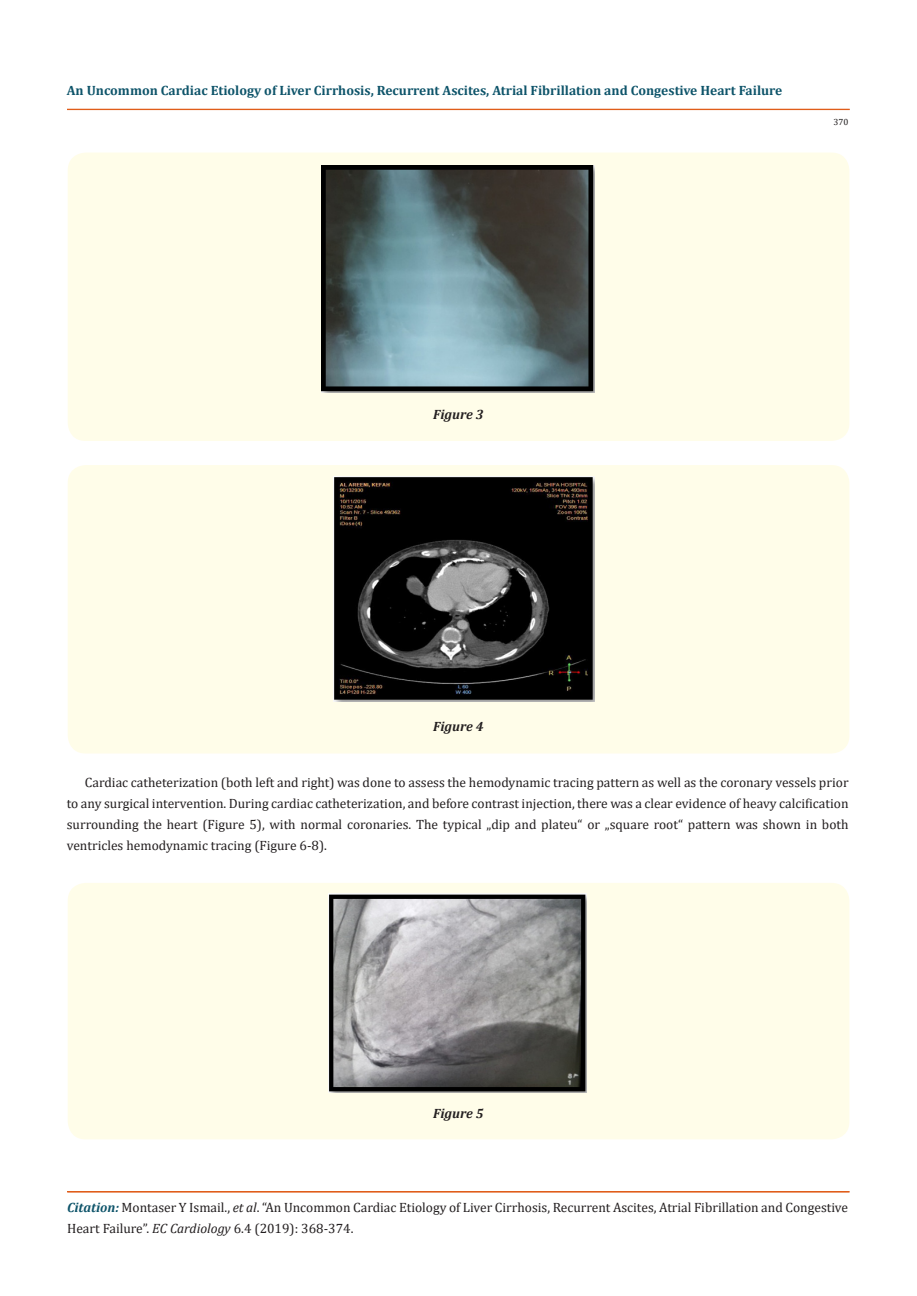
<style>
.page{position:relative;width:917px;height:1296px;background:#fff}
.page>*{position:absolute;margin:0;border:0;box-sizing:border-box;transform-origin:0 0}
.t1{font:13.5px/21px "Cambria";color:#231f20}
.t2{font:700 13.5px "Cambria";color:#0e546a}
.t3{font:italic 700 13.5px "Cambria";color:#231f20}
.t4{font:9px "Cambria";color:#231f20}
.s1{font-weight:700;font-style:italic;color:#0e546a}
.s2{font-style:italic}
</style>
<div class="page">
<div style="left:67px;top:109px;width:782px;height:1px;border:1px solid #e05d1a"></div>
<div style="left:68px;top:153px;width:781px;height:288px;background:#fffde9;border-radius:18px"></div>
<img style="left:322px;top:166px;width:272px;height:226px">
<div style="left:68px;top:465px;width:781px;height:289px;background:#fffde9;border-radius:18px"></div>
<img style="left:333px;top:476px;width:261px;height:225px">
<div style="left:68px;top:883px;width:781px;height:256px;background:#fffde9;border-radius:18px"></div>
<img style="left:328px;top:893px;width:258px;height:199px">
<p class="t2" style="left:67px;top:81px;width:717px">An Uncommon Cardiac Etiology of Liver Cirrhosis, Recurrent Ascites, Atrial Fibrillation and Congestive Heart Failure</p>
<p class="t4" style="left:833px;top:117px;width:16px">370</p>
<p class="t3" style="left:433px;top:405px;width:52px">Figure 3</p>
<p class="t3" style="left:433px;top:717px;width:52px">Figure 4</p>
<p class="t1" style="left:67px;top:771px;width:783px;text-align:justify;text-indent:18px">Cardiac catheterization (both left and right) was done to assess the hemodynamic tracing pattern as well as the coronary vessels prior to any surgical intervention. During cardiac catheterization, and before contrast injection, there was a clear evidence of heavy calcification surrounding the heart (Figure 5), with normal coronaries. The typical „dip and plateu“ or „square root“ pattern was shown in both ventricles hemodynamic tracing (Figure 6-8).</p>
<p class="t3" style="left:433px;top:1104px;width:52px">Figure 5</p>
<p class="t1" style="left:67px;top:1197px;width:782px"><span class="s1">Citation:</span> Montaser Y Ismail., <span class="s2">et al</span>. “An Uncommon Cardiac Etiology of Liver Cirrhosis, Recurrent Ascites, Atrial Fibrillation and Congestive<br>Heart Failure”. <span class="s2">EC Cardiology</span> 6.4 (2019): 368-374.</p>
</div>
